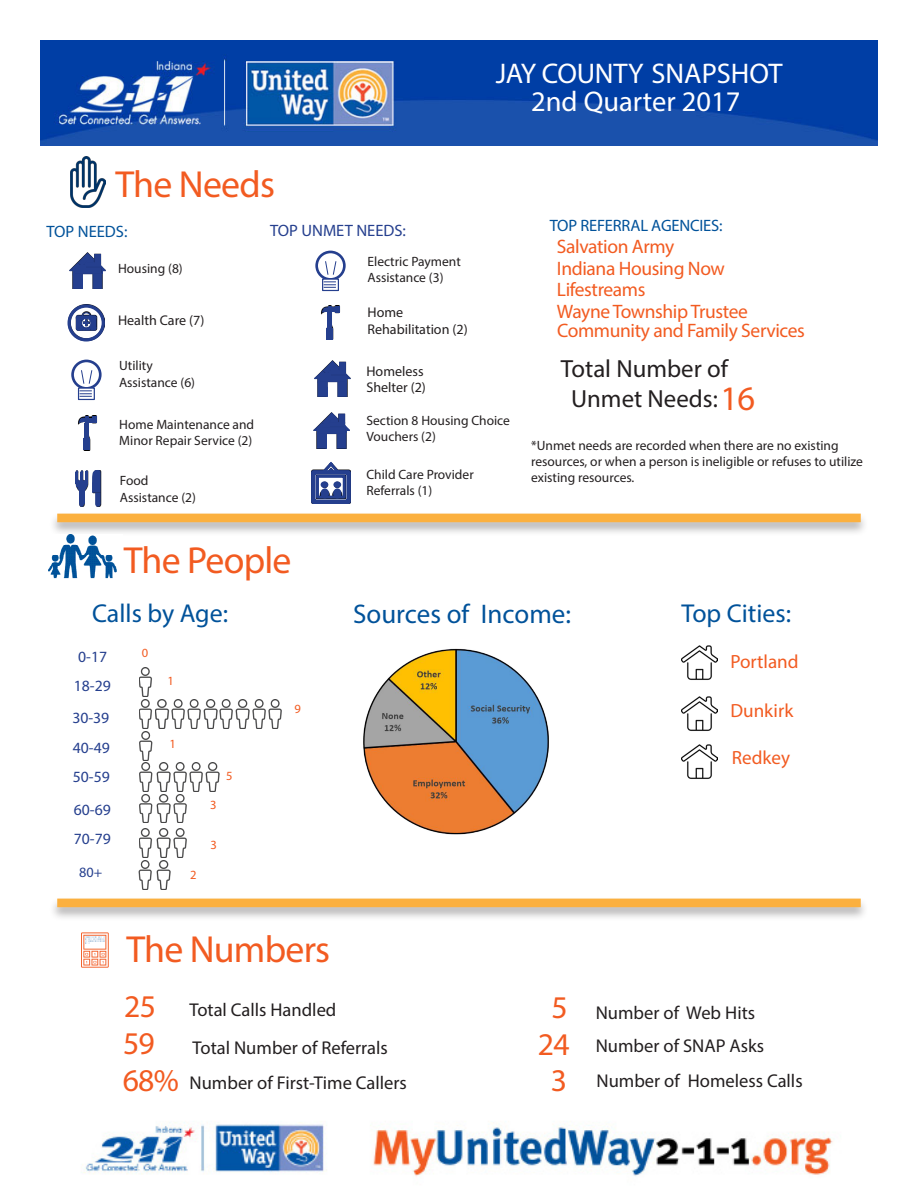
<style>
.page{position:relative;width:918px;height:1188px;background:#fff}
.page>*{position:absolute;margin:0;border:0;box-sizing:border-box;transform-origin:0 0}
.t1{font:37.8px "Myriad Pro";letter-spacing:-.02em;color:#f25b21}
.t2{font:34.5px "Myriad Pro";color:#f25b21}
.t3{font:31.65px "Myriad Pro";letter-spacing:-.02em;color:#f25b21}
.t4{font:28.5px "Myriad Pro";color:#fff}
.t5{font:27px "Myriad Pro";color:#01529a}
.t6{font:25.95px "Myriad Pro";color:#01529a}
.t7{font:24.9px "Myriad Pro";color:#231f20}
.t8{font:19.5px "Myriad Pro";letter-spacing:-.02em;color:#f25b21}
.t9{font:19.2px "Myriad Pro";color:#f25b21}
.t10{font:18.6px "Myriad Pro";color:#231f20}
.t11{font:16.5px "Myriad Pro";letter-spacing:-.01em;color:#01529a}
.t12{font:16.5px "Myriad Pro";color:#253f8e}
.t13{font:15.75px "Myriad Pro";color:#253f8e}
.t14{font:14.25px "Myriad Pro";color:#253f8e}
.t15{font:14.1px "Myriad Pro";color:#231f20}
.t16{font:13.5px/16.2px "Myriad Pro";color:#231f20}
.t17{font:12.6px "Myriad Pro";color:#f25b21}
</style>
<div class="page">
<img style="left:81px;top:1122px;width:752px;height:55px">
<img style="left:40px;top:40px;width:838px;height:105px">
<img style="left:75px;top:471px;width:27px;height:35px">
<svg style="left:76px;top:470px;width:25px;height:37px"></svg>
<svg style="left:314px;top:360px;width:37px;height:37px"></svg>
<img style="left:681px;top:744px;width:36px;height:35px">
<img style="left:681px;top:696px;width:36px;height:35px">
<img style="left:681px;top:645px;width:36px;height:35px">
<div style="left:49px;top:512px;width:820px;height:25px;background:#231f20;opacity:.35"></div>
<div style="left:57px;top:514px;width:804px;height:8px;background:#fbb03f"></div>
<div style="left:49px;top:897px;width:820px;height:25px;background:#231f20;opacity:.35"></div>
<div style="left:57px;top:899px;width:804px;height:8px;background:#fbb03f"></div>
<img style="left:49px;top:535px;width:73px;height:44px">
<svg style="left:81px;top:932px;width:28px;height:36px"></svg>
<img style="left:70px;top:156px;width:36px;height:51px">
<img style="left:139px;top:668px;width:13px;height:28px">
<img style="left:139px;top:699px;width:143px;height:29px">
<img style="left:139px;top:763px;width:81px;height:29px">
<img style="left:139px;top:861px;width:32px;height:28px">
<img style="left:139px;top:731px;width:14px;height:29px">
<img style="left:139px;top:794px;width:48px;height:29px">
<img style="left:68px;top:305px;width:36px;height:34px">
<div style="left:68px;top:304px;width:37px;height:38px;border:3px solid #253f8e;border-radius:50%"></div>
<div style="left:82px;top:312px;width:9px;height:7px;border:1px solid #253f8e;border-radius:50%"></div>
<svg style="left:75px;top:314px;width:23px;height:18px"></svg>
<img style="left:139px;top:829px;width:48px;height:29px">
<img style="left:321px;top:307px;width:20px;height:33px">
<div style="left:327px;top:328px;width:6px;height:12px;background:#253f8e"></div>
<hr style="left:328px;top:313px;width:4px;height:15px;background:#253f8e">
<svg style="left:322px;top:306px;width:18px;height:7px"></svg>
<img style="left:363px;top:648px;width:186px;height:187px">
<img style="left:320px;top:481px;width:22px;height:14px">
<div style="left:316px;top:475px;width:30px;height:24px;border:3px solid #253f8e"></div>
<div style="left:311px;top:470px;width:40px;height:34px;border:4px solid #253f8e"></div>
<div style="left:321px;top:489px;width:7px;height:9px;background:#253f8e;border-radius:50%"></div>
<div style="left:321px;top:488px;width:8px;height:11px;border:2px solid #253f8e;border-radius:50%"></div>
<div style="left:334px;top:489px;width:7px;height:9px;background:#253f8e;border-radius:50%"></div>
<div style="left:333px;top:488px;width:9px;height:11px;border:2px solid #253f8e;border-radius:50%"></div>
<div style="left:321px;top:481px;width:7px;height:7px;border:2px solid #253f8e;border-radius:50%"></div>
<div style="left:333px;top:481px;width:8px;height:7px;border:2px solid #253f8e;border-radius:50%"></div>
<svg style="left:312px;top:412px;width:39px;height:63px"></svg>
<svg style="left:69px;top:252px;width:37px;height:37px"></svg>
<img style="left:78px;top:416px;width:20px;height:34px">
<div style="left:84px;top:438px;width:6px;height:12px;background:#253f8e"></div>
<hr style="left:85px;top:423px;width:4px;height:15px;background:#253f8e">
<svg style="left:79px;top:417px;width:18px;height:6px"></svg>
<div style="left:315px;top:251px;width:31px;height:30px;border:3px solid #253f8e;border-radius:50%"></div>
<div style="left:322px;top:278px;width:17px;height:13px;background:#fff;border:1px solid #253f8e"></div>
<svg style="left:324px;top:281px;width:12px;height:7px"></svg>
<svg style="left:325px;top:261px;width:12px;height:14px"></svg>
<div style="left:71px;top:360px;width:31px;height:30px;border:3px solid #253f8e;border-radius:50%"></div>
<div style="left:78px;top:387px;width:17px;height:13px;background:#fff;border:1px solid #253f8e"></div>
<svg style="left:80px;top:390px;width:12px;height:7px"></svg>
<svg style="left:81px;top:370px;width:12px;height:14px"></svg>
<p class="t1" style="left:116px;top:161px;width:161px">The Needs</p>
<p class="t11" style="left:46px;top:221px;width:83px">TOP NEEDS:</p>
<p class="t16" style="left:118px;top:260px;width:66px">Housing (8)</p>
<p class="t15" style="left:118px;top:312px;width:88px">Health Care (7)</p>
<p class="t16" style="left:119px;top:357px;width:35px">Utility</p>
<p class="t16" style="left:119px;top:374px;width:78px">Assistance (6)</p>
<p class="t12" style="left:270px;top:220px;width:137px">TOP UNMET NEEDS:</p>
<p class="t16" style="left:368px;top:253px;width:95px">Electric Payment</p>
<p class="t16" style="left:368px;top:269px;width:78px">Assistance (3)</p>
<p class="t15" style="left:368px;top:304px;width:37px">Home</p>
<p class="t15" style="left:368px;top:321px;width:102px">Rehabilitation (2)</p>
<p class="t15" style="left:366px;top:362px;width:59px">Homeless</p>
<p class="t15" style="left:366px;top:379px;width:61px">Shelter (2)</p>
<p class="t4" style="left:496px;top:55px;width:288px">JAY COUNTY SNAPSHOT</p>
<p class="t4" style="left:531px;top:84px;width:211px">2nd Quarter 2017</p>
<p class="t11" style="left:550px;top:215px;width:174px">TOP REFERRAL AGENCIES:</p>
<p class="t8" style="left:557px;top:235px;width:119px">Salvation Army</p>
<p class="t8" style="left:557px;top:256px;width:169px">Indiana Housing Now</p>
<p class="t8" style="left:557px;top:278px;width:90px">Lifestreams</p>
<p class="t8" style="left:557px;top:318px;width:249px">Community and Family Services</p>
<p class="t8" style="left:557px;top:299px;width:193px">Wayne Township Trustee</p>
<p class="t7" style="left:561px;top:354px;width:169px">Total Number of</p>
<p class="t7" style="left:571px;top:383px;width:148px">Unmet Needs:</p>
<p class="t2" style="left:720px;top:377px;width:36px">16</p>
<p class="t16" style="left:119px;top:416px;width:136px">Home Maintenance and<br>Minor Repair Service (2)</p>
<p class="t16" style="left:120px;top:473px;width:30px">Food</p>
<p class="t16" style="left:120px;top:489px;width:78px">Assistance (2)</p>
<p class="t1" style="left:124px;top:537px;width:169px">The People</p>
<p class="t6" style="left:92px;top:598px;width:138px">Calls by Age:</p>
<p class="t13" style="left:78px;top:647px;width:30px">0-17</p>
<p class="t13" style="left:74px;top:676px;width:38px">18-29</p>
<p class="t13" style="left:72px;top:708px;width:38px">30-39</p>
<p class="t13" style="left:73px;top:738px;width:38px">40-49</p>
<p class="t13" style="left:73px;top:767px;width:38px">50-59</p>
<p class="t13" style="left:74px;top:800px;width:38px">60-69</p>
<p class="t13" style="left:74px;top:829px;width:38px">70-79</p>
<p class="t14" style="left:79px;top:863px;width:25px">80+</p>
<p class="t17" style="left:142px;top:646px;width:8px">0</p>
<p class="t17" style="left:168px;top:673px;width:8px">1</p>
<p class="t17" style="left:170px;top:736px;width:8px">1</p>
<p class="t17" style="left:190px;top:867px;width:8px">2</p>
<p class="t17" style="left:210px;top:797px;width:8px">3</p>
<p class="t17" style="left:211px;top:837px;width:8px">3</p>
<p class="t17" style="left:226px;top:768px;width:8px">5</p>
<p class="t17" style="left:295px;top:701px;width:8px">9</p>
<p class="t1" style="left:126px;top:926px;width:205px">The Numbers</p>
<p class="t16" style="left:366px;top:412px;width:145px">Section 8 Housing Choice<br>Vouchers (2)</p>
<p class="t16" style="left:366px;top:466px;width:109px">Child Care Provider</p>
<p class="t16" style="left:366px;top:482px;width:67px">Referrals (1)</p>
<p class="t16" style="left:531px;top:437px;width:333px">*Unmet needs are recorded when there are no existing resources, or when a person is ineligible or refuses to utilize existing resources.</p>
<p class="t5" style="left:353px;top:598px;width:219px">Sources of Income:</p>
<p class="t6" style="left:681px;top:598px;width:111px">Top Cities:</p>
<p class="t9" style="left:730px;top:650px;width:70px">Portland</p>
<p class="t9" style="left:730px;top:699px;width:65px">Dunkirk</p>
<p class="t9" style="left:732px;top:745px;width:60px">Redkey</p>
<p class="t3" style="left:124px;top:987px;width:33px">25</p>
<p class="t10" style="left:189px;top:998px;width:148px">Total Calls Handled</p>
<p class="t3" style="left:123px;top:1024px;width:33px">59</p>
<p class="t10" style="left:193px;top:1037px;width:197px">Total Number of Referrals</p>
<p class="t3" style="left:123px;top:1061px;width:58px">68%</p>
<p class="t10" style="left:190px;top:1071px;width:219px">Number of First-Time Callers</p>
<p class="t3" style="left:551px;top:988px;width:18px">5</p>
<p class="t10" style="left:596px;top:1001px;width:161px">Number of Web Hits</p>
<p class="t3" style="left:538px;top:1025px;width:33px">24</p>
<p class="t10" style="left:596px;top:1034px;width:170px">Number of SNAP Asks</p>
<p class="t3" style="left:551px;top:1061px;width:18px">3</p>
<p class="t10" style="left:597px;top:1069px;width:208px">Number of Homeless Calls</p>
</div>
